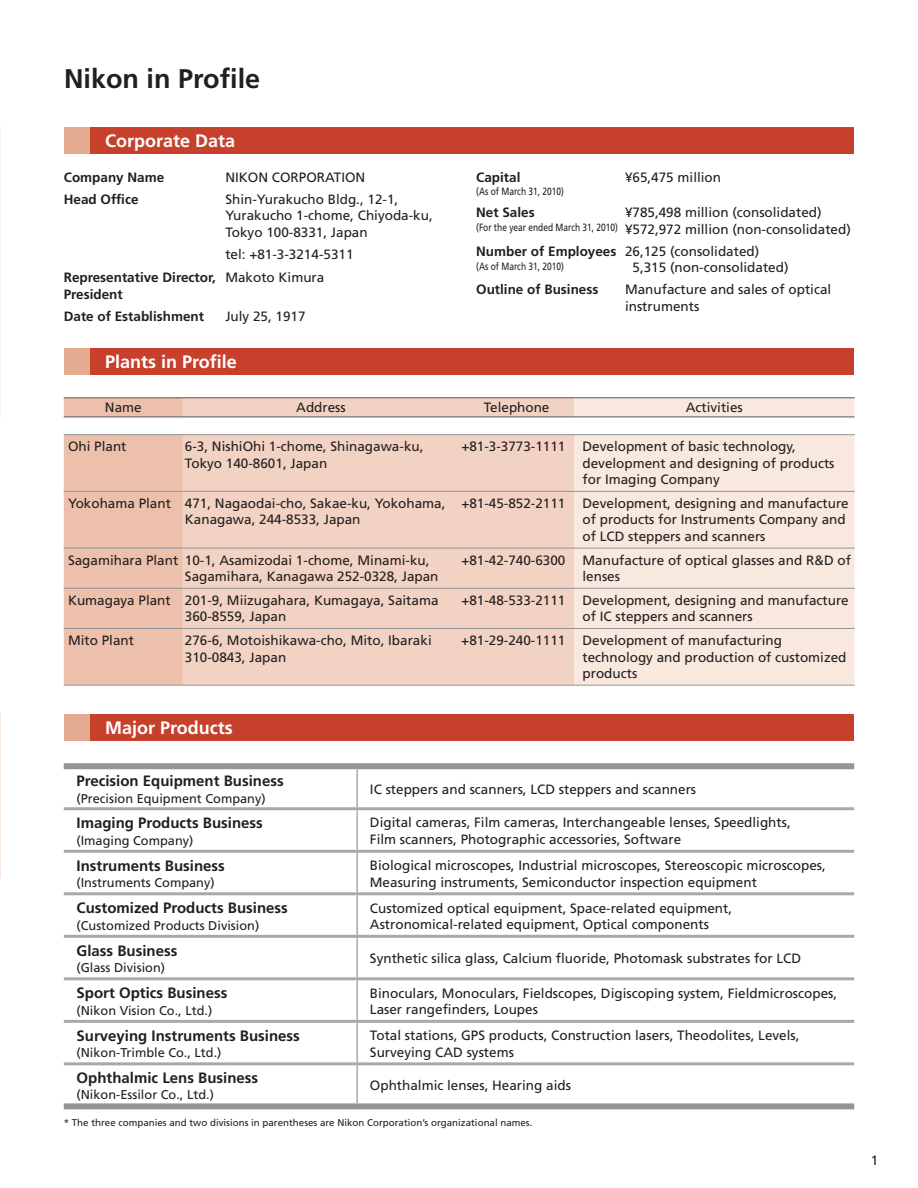
<style>
.page{position:relative;width:918px;height:1188px;background:#fff}
.page>*{position:absolute;margin:0;border:0;box-sizing:border-box;transform-origin:0 0}
.t1{font:700 27px "Frutiger";color:#231f20}
.t2{font:700 18px "Frutiger";color:#fff}
.t3{font:700 15px "Frutiger";color:#231f20}
.t4{font:13.5px/16.5px "Frutiger";color:#231f20}
.t5{font:700 13.5px/16.5px "Frutiger";color:#231f20}
.t6{font:12.75px "Frutiger";color:#231f20}
.t7{font:10.5px "Frutiger";color:#231f20;scale:.8 1}
.t8{font:9.75px "Frutiger";color:#231f20}
</style>
<div class="page">
<hr style="left:0;top:712px;width:1px;height:166px;background:#f8e8de">
<hr style="left:0;top:126px;width:1px;height:293px;background:#faf2ed">
<div style="left:64px;top:128px;width:26px;height:26px;background:#e5ab91"></div>
<div style="left:90px;top:128px;width:764px;height:26px;background:#c7402c"></div>
<div style="left:64px;top:349px;width:26px;height:26px;background:#e5ab91"></div>
<div style="left:90px;top:349px;width:764px;height:26px;background:#c7402c"></div>
<div style="left:64px;top:714px;width:26px;height:27px;background:#e5ab91"></div>
<div style="left:90px;top:714px;width:764px;height:27px;background:#c7402c"></div>
<div style="left:64px;top:763px;width:790px;height:6px;background:#939598"></div>
<div style="left:64px;top:1103px;width:790px;height:6px;background:#939598"></div>
<hr style="left:356px;top:769px;width:2px;height:38px;background:#a8a9ad">
<hr style="left:356px;top:810px;width:2px;height:40px;background:#a8a9ad">
<hr style="left:356px;top:853px;width:2px;height:39px;background:#a8a9ad">
<hr style="left:356px;top:895px;width:2px;height:40px;background:#a8a9ad">
<hr style="left:356px;top:938px;width:2px;height:39px;background:#a8a9ad">
<hr style="left:356px;top:980px;width:2px;height:40px;background:#a8a9ad">
<hr style="left:356px;top:1023px;width:2px;height:39px;background:#a8a9ad">
<hr style="left:356px;top:1065px;width:2px;height:38px;background:#a8a9ad">
<hr style="left:64px;top:807px;width:790px;height:3px;background:#a8a9ad">
<hr style="left:64px;top:850px;width:790px;height:3px;background:#a8a9ad">
<hr style="left:64px;top:892px;width:790px;height:3px;background:#a8a9ad">
<hr style="left:64px;top:935px;width:790px;height:3px;background:#a8a9ad">
<hr style="left:64px;top:977px;width:790px;height:3px;background:#a8a9ad">
<hr style="left:64px;top:1020px;width:790px;height:3px;background:#a8a9ad">
<hr style="left:64px;top:1062px;width:790px;height:3px;background:#a8a9ad">
<svg style="left:64px;top:399px;width:119px;height:286px"></svg>
<svg style="left:183px;top:399px;width:391px;height:286px;fill:#f2d2c2"></svg>
<svg style="left:574px;top:399px;width:281px;height:286px;fill:#f8e8de"></svg>
<hr style="left:64px;top:398px;width:791px;height:1px;background:#57585a">
<hr style="left:64px;top:417px;width:791px;height:1px;background:#57585a">
<hr style="left:64px;top:434px;width:791px;height:1px;background:#939598">
<hr style="left:64px;top:491px;width:791px;height:1px;background:#939598">
<hr style="left:64px;top:548px;width:791px;height:1px;background:#939598">
<hr style="left:64px;top:588px;width:791px;height:1px;background:#939598">
<hr style="left:64px;top:628px;width:791px;height:1px;background:#939598">
<hr style="left:64px;top:685px;width:791px;height:1px;background:#939598">
<h1 class="t1" style="left:64px;top:67px;width:198px">Nikon in Profile</h1>
<h2 class="t2" style="left:105px;top:134px;width:132px">Corporate Data</h2>
<p class="t5" style="left:64px;top:170px;width:102px">Company Name</p>
<p class="t4" style="left:225px;top:170px;width:142px">NIKON CORPORATION</p>
<p class="t5" style="left:64px;top:192px;width:76px">Head Office</p>
<p class="t4" style="left:225px;top:192px;width:209px">Shin-Yurakucho Bldg., 12-1,<br>Yurakucho 1-chome, Chiyoda-ku,<br>Tokyo 100-8331, Japan</p>
<p class="t4" style="left:225px;top:247px;width:130px">tel: +81-3-3214-5311</p>
<p class="t5" style="left:64px;top:270px;width:154px">Representative Director,<br>President</p>
<p class="t4" style="left:225px;top:270px;width:101px">Makoto Kimura</p>
<p class="t5" style="left:64px;top:309px;width:142px">Date of Establishment</p>
<p class="t4" style="left:225px;top:309px;width:82px">July 25, 1917</p>
<h2 class="t2" style="left:105px;top:355px;width:133px">Plants in Profile</h2>
<p class="t5" style="left:476px;top:170px;width:46px">Capital</p>
<p class="t7" style="left:476px;top:188px;width:111px">(As of March 31, 2010)</p>
<p class="t4" style="left:625px;top:170px;width:98px">¥65,475 million</p>
<p class="t4" style="left:625px;top:205px;width:227px">¥785,498 million (consolidated) ¥572,972 million (non-consolidated)</p>
<p class="t5" style="left:476px;top:205px;width:60px">Net Sales</p>
<p class="t7" style="left:476px;top:223px;width:179px">(For the year ended March 31, 2010)</p>
<p class="t5" style="left:476px;top:244px;width:142px">Number of Employees</p>
<p class="t7" style="left:476px;top:262px;width:111px">(As of March 31, 2010)</p>
<p class="t4" style="left:633px;top:244px;width:158px;text-indent:-8px">26,125 (consolidated)<br>5,315 (non-consolidated)</p>
<p class="t5" style="left:476px;top:282px;width:124px">Outline of Business</p>
<p class="t4" style="left:625px;top:282px;width:208px">Manufacture and sales of optical instruments</p>
<p class="t4" style="left:105px;top:400px;width:38px">Name</p>
<p class="t4" style="left:296px;top:400px;width:51px">Address</p>
<p class="t4" style="left:484px;top:400px;width:67px">Telephone</p>
<p class="t4" style="left:686px;top:400px;width:59px">Activities</p>
<p class="t4" style="left:68px;top:439px;width:60px">Ohi Plant</p>
<p class="t4" style="left:185px;top:439px;width:240px">6-3, NishiOhi 1-chome, Shinagawa-ku,<br>Tokyo 140-8601, Japan</p>
<p class="t4" style="left:461px;top:439px;width:106px">+81-3-3773-1111</p>
<p class="t4" style="left:583px;top:439px;width:254px">Development of basic technology, development and designing of products for Imaging Company</p>
<p class="t4" style="left:185px;top:496px;width:262px;text-indent:-117px">Yokohama Plant 471, Nagaodai-cho, Sakae-ku, Yokohama,<br>Kanagawa, 244-8533, Japan</p>
<p class="t4" style="left:461px;top:496px;width:106px">+81-45-852-2111</p>
<p class="t4" style="left:583px;top:496px;width:268px">Development, designing and manufacture of products for Instruments Company and of LCD steppers and scanners</p>
<p class="t4" style="left:185px;top:553px;width:255px;text-indent:-117px">Sagamihara Plant 10-1, Asamizodai 1-chome, Minami-ku,<br>Sagamihara, Kanagawa 252-0328, Japan</p>
<p class="t4" style="left:461px;top:553px;width:106px">+81-42-740-6300</p>
<p class="t4" style="left:583px;top:553px;width:270px">Manufacture of optical glasses and R&amp;D of lenses</p>
<p class="t4" style="left:185px;top:593px;width:255px;text-indent:-117px">Kumagaya Plant 201-9, Miizugahara, Kumagaya, Saitama<br>360-8559, Japan</p>
<p class="t4" style="left:461px;top:593px;width:106px">+81-48-533-2111</p>
<p class="t4" style="left:583px;top:593px;width:268px">Development, designing and manufacture of IC steppers and scanners</p>
<p class="t4" style="left:68px;top:633px;width:68px">Mito Plant</p>
<p class="t4" style="left:185px;top:633px;width:248px">276-6, Motoishikawa-cho, Mito, Ibaraki<br>310-0843, Japan</p>
<p class="t4" style="left:461px;top:633px;width:106px">+81-29-240-1111</p>
<p class="t4" style="left:583px;top:633px;width:266px">Development of manufacturing technology and production of customized products</p>
<h2 class="t2" style="left:105px;top:720px;width:129px">Major Products</h2>
<p class="t3" style="left:77px;top:775px;width:209px">Precision Equipment Business</p>
<p class="t6" style="left:77px;top:793px;width:191px">(Precision Equipment Company)</p>
<p class="t4" style="left:370px;top:782px;width:328px">IC steppers and scanners, LCD steppers and scanners</p>
<p class="t3" style="left:77px;top:817px;width:188px">Imaging Products Business</p>
<p class="t6" style="left:77px;top:835px;width:118px">(Imaging Company)</p>
<p class="t4" style="left:370px;top:816px;width:422px">Digital cameras, Film cameras, Interchangeable lenses, Speedlights,<br>Film scanners, Photographic accessories, Software</p>
<p class="t3" style="left:77px;top:859px;width:150px">Instruments Business</p>
<p class="t6" style="left:77px;top:878px;width:140px">(Instruments Company)</p>
<p class="t4" style="left:370px;top:858px;width:458px">Biological microscopes, Industrial microscopes, Stereoscopic microscopes,<br>Measuring instruments, Semiconductor inspection equipment</p>
<p class="t3" style="left:77px;top:902px;width:213px">Customized Products Business</p>
<p class="t6" style="left:77px;top:920px;width:184px">(Customized Products Division)</p>
<p class="t4" style="left:370px;top:901px;width:364px">Customized optical equipment, Space-related equipment,<br>Astronomical-related equipment, Optical components</p>
<p class="t3" style="left:77px;top:944px;width:102px">Glass Business</p>
<p class="t6" style="left:77px;top:963px;width:90px">(Glass Division)</p>
<p class="t4" style="left:370px;top:951px;width:433px">Synthetic silica glass, Calcium fluoride, Photomask substrates for LCD</p>
<p class="t3" style="left:77px;top:987px;width:152px">Sport Optics Business</p>
<p class="t6" style="left:77px;top:1005px;width:137px">(Nikon Vision Co., Ltd.)</p>
<p class="t4" style="left:370px;top:986px;width:469px">Binoculars, Monoculars, Fieldscopes, Digiscoping system, Fieldmicroscopes,<br>Laser rangefinders, Loupes</p>
<p class="t3" style="left:77px;top:1029px;width:225px">Surveying Instruments Business</p>
<p class="t6" style="left:77px;top:1048px;width:146px">(Nikon-Trimble Co., Ltd.)</p>
<p class="t4" style="left:370px;top:1028px;width:431px">Total stations, GPS products, Construction lasers, Theodolites, Levels,<br>Surveying CAD systems</p>
<p class="t3" style="left:77px;top:1072px;width:183px">Ophthalmic Lens Business</p>
<p class="t6" style="left:77px;top:1090px;width:139px">(Nikon-Essilor Co., Ltd.)</p>
<p class="t4" style="left:370px;top:1079px;width:203px">Ophthalmic lenses, Hearing aids</p>
<p class="t8" style="left:64px;top:1118px;width:470px">* The three companies and two divisions in parentheses are Nikon Corporation’s organizational names.</p>
<p class="t4" style="left:871px;top:1153px;width:9px">1</p>
</div>
